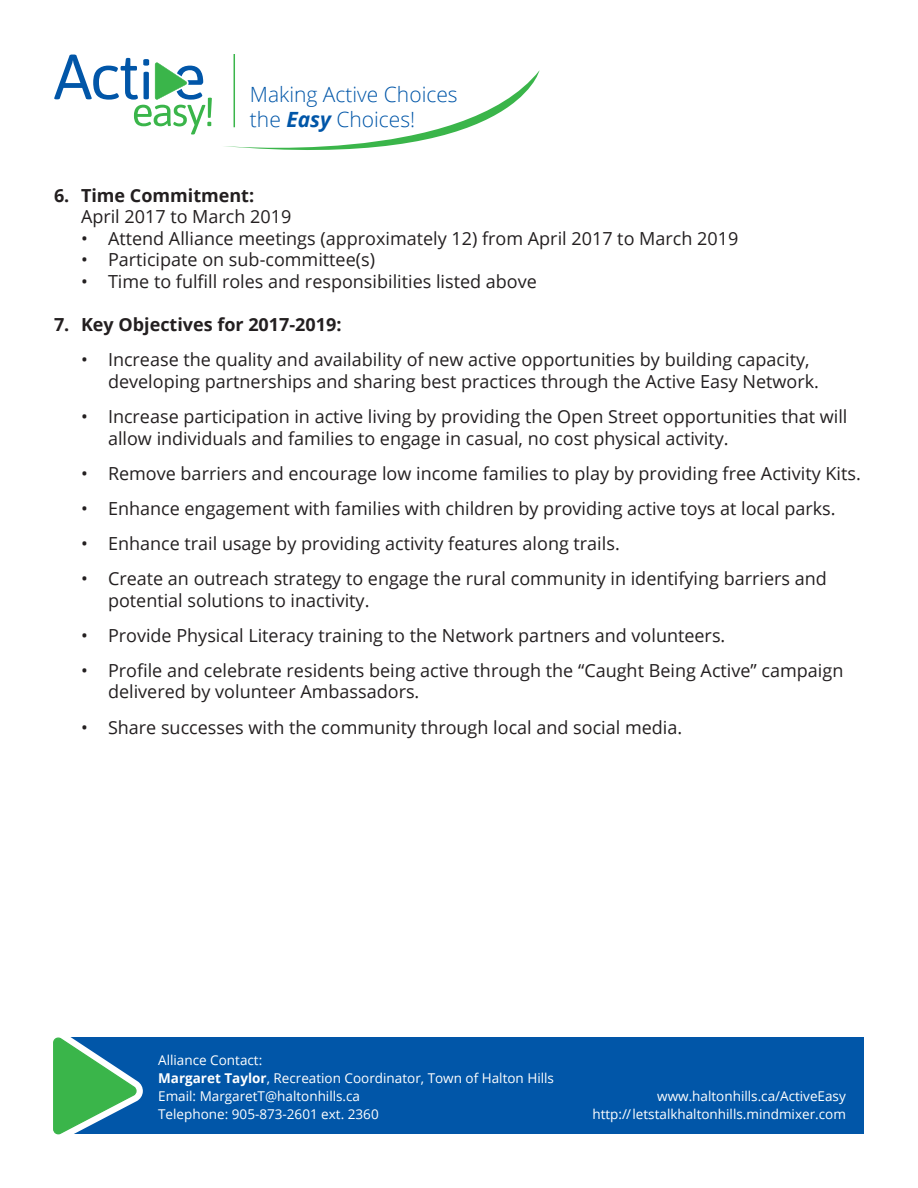
<style>
.page{position:relative;width:918px;height:1188px;background:#fff}
.page>*{position:absolute;margin:0;border:0;box-sizing:border-box;transform-origin:0 0}
.t1{font:300 21px/25.2px "Open Sans";color:#0156a8}
.t2{font:18px/21.6px "Open Sans";color:#231f20}
.t3{font:700 18px "Open Sans";color:#231f20}
.t4{font:13.5px/18px "Open Sans";color:#fff}
.s1{font-weight:700;font-style:italic}
.s2{font-weight:700}
</style>
<div class="page">
<hr style="left:234px;top:54px;width:1px;height:73px;background:#3ab54a">
<div style="left:59px;top:1038px;width:805px;height:96px;background:#0156a8"></div>
<svg style="left:224px;top:70px;width:316px;height:80px"></svg>
<svg style="left:53px;top:1037px;width:90px;height:98px"></svg>
<svg style="left:54px;top:55px;width:158px;height:79px"></svg>
<p class="t1" style="left:250px;top:81px;width:209px">Making Active Choices the <span class="s1">Easy</span> Choices!</p>
<p class="t2" style="left:81px;top:184px;width:212px;text-indent:-27px"><span class="s2">6. Time Commitment:<br></span>April 2017 to March 2019</p>
<p class="t2" style="left:81px;top:227px;width:659px">• Attend Alliance meetings (approximately 12) from April 2017 to March 2019</p>
<p class="t2" style="left:81px;top:249px;width:296px">• Participate on sub-committee(s)</p>
<p class="t2" style="left:81px;top:270px;width:457px">• Time to fulfill roles and responsibilities listed above</p>
<p class="t3" style="left:54px;top:312px;width:289px">7. Key Objectives for 2017-2019:</p>
<p class="t2" style="left:108px;top:349px;width:713px;text-indent:-27px">• Increase the quality and availability of new active opportunities by building capacity, developing partnerships and sharing best practices through the Active Easy Network.</p>
<p class="t2" style="left:108px;top:405px;width:741px;text-indent:-27px">• Increase participation in active living by providing the Open Street opportunities that will allow individuals and families to engage in casual, no cost physical activity.</p>
<p class="t2" style="left:81px;top:462px;width:781px">• Remove barriers and encourage low income families to play by providing free Activity Kits.</p>
<p class="t2" style="left:81px;top:497px;width:756px">• Enhance engagement with families with children by providing active toys at local parks.</p>
<p class="t2" style="left:81px;top:532px;width:540px">• Enhance trail usage by providing activity features along trails.</p>
<p class="t2" style="left:108px;top:567px;width:720px;text-indent:-27px">• Create an outreach strategy to engage the rural community in identifying barriers and potential solutions to inactivity.</p>
<p class="t2" style="left:81px;top:624px;width:646px">• Provide Physical Literacy training to the Network partners and volunteers.</p>
<p class="t2" style="left:108px;top:659px;width:737px;text-indent:-27px">• Profile and celebrate residents being active through the “Caught Being Active” campaign delivered by volunteer Ambassadors.</p>
<p class="t2" style="left:81px;top:716px;width:603px">• Share successes with the community through local and social media.</p>
<p class="t4" style="left:158px;top:1051px;width:397px">Alliance Contact:<br><span class="s2">Margaret Taylor</span>, Recreation Coordinator, Town of Halton Hills Email: MargaretT@haltonhills.ca<br>Telephone: 905-873-2601 ext. 2360</p>
<p class="t4" style="left:592px;top:1087px;width:255px;text-align:right">www.haltonhills.ca/ActiveEasy http://letstalkhaltonhills.mindmixer.com</p>
</div>
